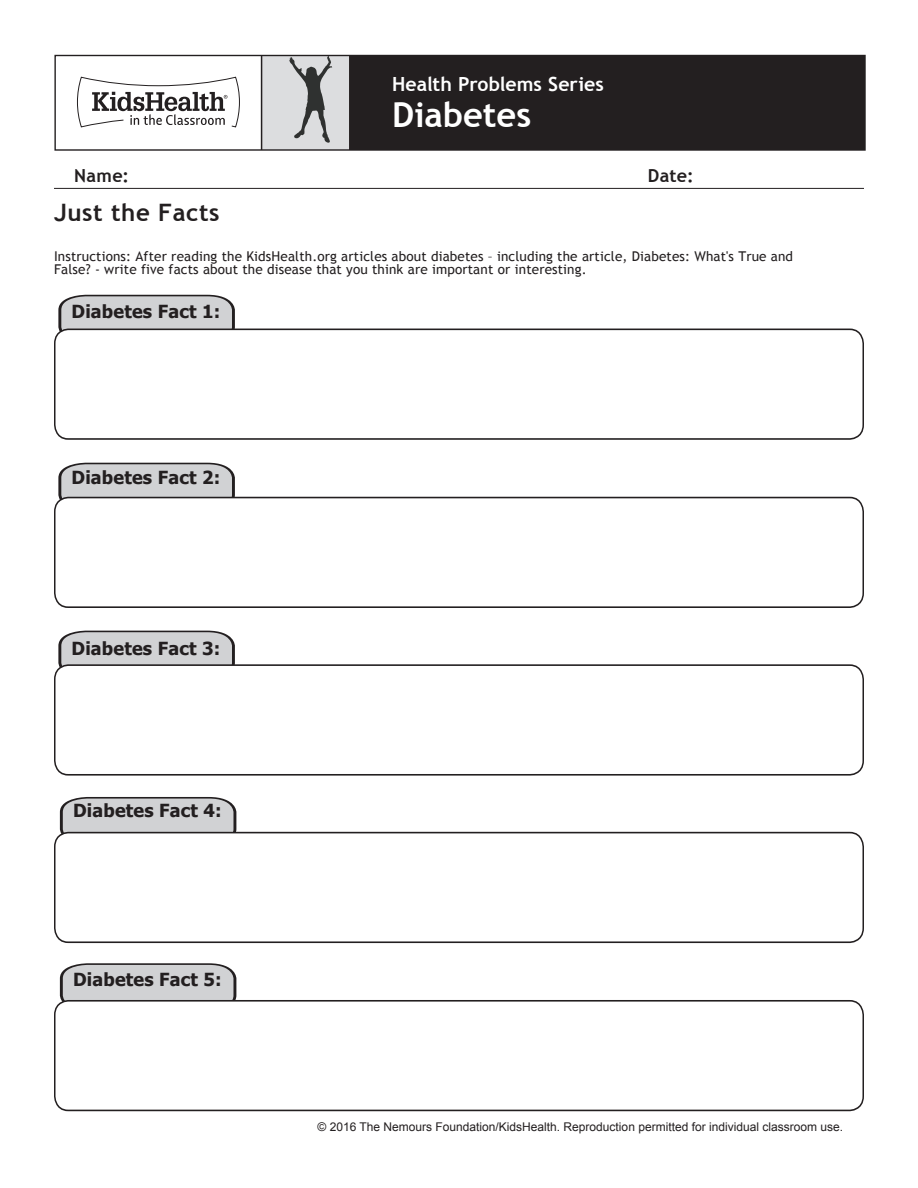
<style>
.page{position:relative;width:918px;height:1188px;background:#fff}
.page>*{position:absolute;margin:0;border:0;box-sizing:border-box;transform-origin:0 0}
.Handout_Header{font:700 34.5px "Trebuchet MS";color:#fff}
.t1{font:700 24px "Trebuchet MS";letter-spacing:.025em;color:#231f20}
.Handout_Header-2{font:700 19.5px "Trebuchet MS";color:#fff}
.t2{font:700 18px "Tahoma";letter-spacing:.01em;color:#231f20}
.Article_List{font:700 18px "Trebuchet MS";letter-spacing:.015em;color:#231f20}
.t3{font:13.5px/13.5px "Trebuchet MS";letter-spacing:.01em;color:#231f20}
.t4{font:12px "Arial";color:#231f20}
</style>
<div class="page">
<svg style="left:58px;top:963px;width:179px;height:43px;background:#c7c7c9"></svg>
<svg style="left:58px;top:797px;width:180px;height:41px;background:#c5c6c8"></svg>
<svg style="left:57px;top:630px;width:178px;height:41px;background:#c6c7c9"></svg>
<svg style="left:57px;top:462px;width:179px;height:42px;background:#c6c6c8"></svg>
<div style="left:262px;top:55px;width:88px;height:95px;background:#dcdddf"></div>
<div style="left:350px;top:55px;width:515px;height:95px;background:#231f20"></div>
<svg style="left:77px;top:76px;width:163px;height:52px"></svg>
<hr style="left:349px;top:55px;width:2px;height:95px;background:#231f20">
<hr style="left:261px;top:55px;width:1px;height:95px;background:#231f20">
<div style="left:54px;top:55px;width:812px;height:96px;border:1px solid #231f20"></div>
<svg style="left:289px;top:56px;width:44px;height:87px"></svg>
<hr style="left:54px;top:188px;width:810px;height:1px;background:#231f20">
<svg style="left:57px;top:294px;width:179px;height:41px;background:#c5c5c7"></svg>
<div style="left:55px;top:329px;width:808px;height:110px;background:#fff;border-radius:14px"></div>
<div style="left:54px;top:329px;width:810px;height:111px;border:2px solid #231f20;border-radius:14px"></div>
<div style="left:55px;top:498px;width:808px;height:109px;background:#fff;border-radius:14px"></div>
<div style="left:54px;top:497px;width:810px;height:111px;border:2px solid #231f20;border-radius:14px"></div>
<div style="left:55px;top:665px;width:808px;height:110px;background:#fff;border-radius:14px"></div>
<div style="left:54px;top:664px;width:810px;height:112px;border:2px solid #231f20;border-radius:14px"></div>
<div style="left:55px;top:833px;width:808px;height:109px;background:#fff;border-radius:14px"></div>
<div style="left:54px;top:832px;width:810px;height:111px;border:2px solid #231f20;border-radius:14px"></div>
<div style="left:55px;top:1001px;width:808px;height:109px;background:#fff;border-radius:14px"></div>
<div style="left:54px;top:1000px;width:810px;height:111px;border:2px solid #231f20;border-radius:14px"></div>
<p class="Handout_Header-2" style="left:392px;top:71px;width:213px">Health Problems Series</p>
<p class="Handout_Header" style="left:392px;top:93px;width:141px">Diabetes</p>
<p class="Article_List" style="left:74px;top:164px;width:56px">Name:</p>
<p class="Article_List" style="left:648px;top:164px;width:47px">Date:</p>
<p class="t1" style="left:54px;top:198px;width:167px">Just the Facts</p>
<p class="t3" style="left:54px;top:249px;width:741px">Instructions: After reading the KidsHealth.org articles about diabetes – including the article, Diabetes: What's True and<br>False? - write five facts about the disease that you think are important or interesting.</p>
<p class="t2" style="left:72px;top:299px;width:150px">Diabetes Fact 1:</p>
<h3 class="t2" style="left:72px;top:465px;width:150px">Diabetes Fact 2:</h3>
<h3 class="t2" style="left:72px;top:636px;width:150px">Diabetes Fact 3:</h3>
<h3 class="t2" style="left:73px;top:798px;width:150px">Diabetes Fact 4:</h3>
<h3 class="t2" style="left:73px;top:967px;width:150px">Diabetes Fact 5:</h3>
<p class="t4" style="left:318px;top:1119px;width:527px">© 2016 The Nemours Foundation/KidsHealth. Reproduction permitted for individual classroom use.</p>
</div>
